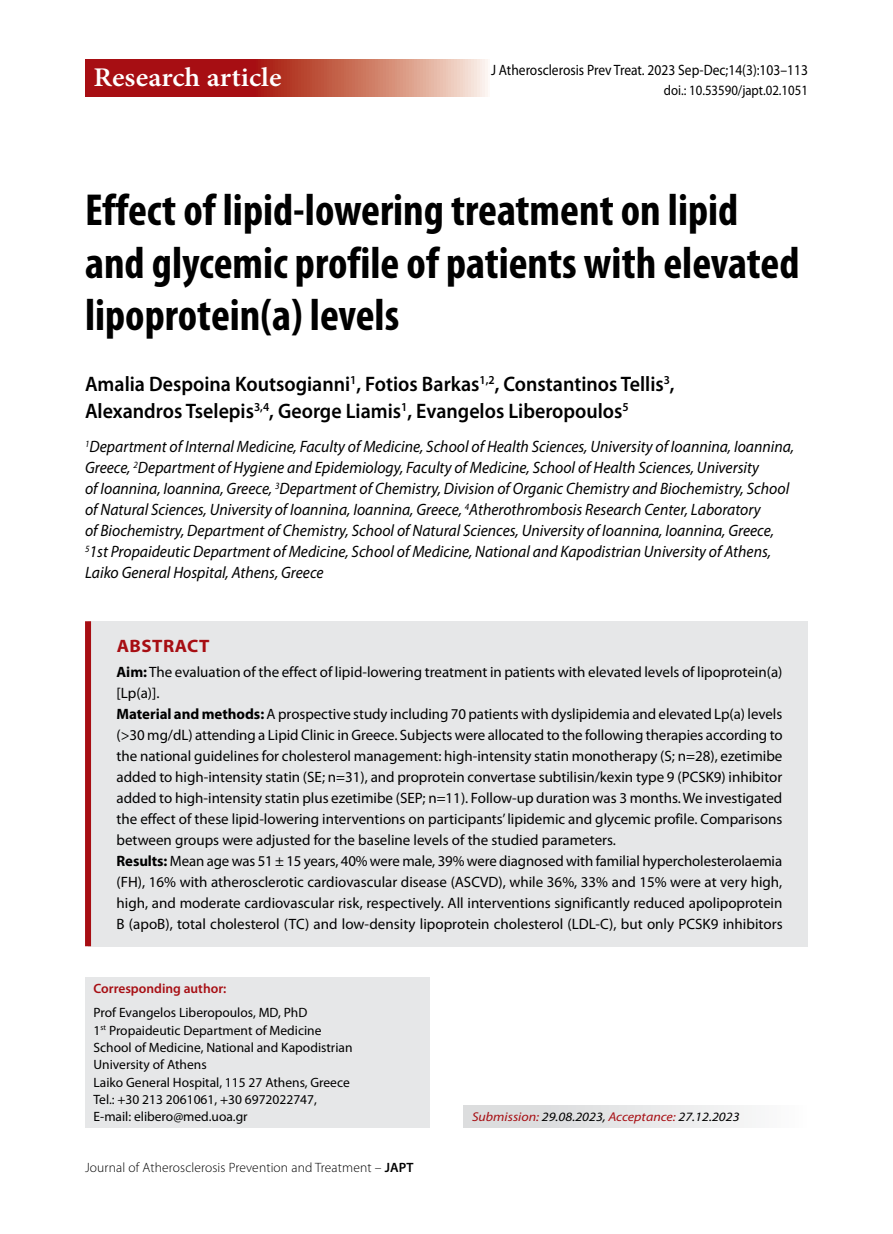
<style>
.page{position:relative;width:893px;height:1234px;background:#fff}
.page>*{position:absolute;margin:0;border:0;box-sizing:border-box;transform-origin:0 0}
.t1{font:700 condensed 45px/52.5px "Myriad Pro";color:#000}
.t2{font:600 27px "Minion Pro";color:#fff;scale:1.07 1}
.t3{font:600 21px/27px "Myriad Pro";color:#000;scale:.95 1}
.t4{font:700 18px "Myriad Pro";letter-spacing:.025em;color:#a70e13;scale:1.05 1}
.t5{font:italic 16.5px/21px "Myriad Pro";color:#000;scale:.95 1}
.t6{font:15px/21px "Myriad Pro";color:#000}
.t7{font:15px "Myriad Pro";color:#000;scale:.9 1}
.t8{font:14.25px "Myriad Pro";color:#000;scale:.9 1}
.t9{font:13.5px/17.2px "Myriad Pro";color:#000}
.t10{font:300 13.5px "Myriad Pro";letter-spacing:.01em;color:#000}
.t11{font:600 13.5px "Myriad Pro";color:#a70e13}
.t12{font:italic 12.75px "Myriad Pro";color:#a70e13;scale:1.1 1}
.s1{font-weight:700}
.s2{font-weight:600}
.s3{color:#000}
</style>
<div class="page">
<div style="left:463px;top:1104px;width:343px;height:23px;background:linear-gradient(to right,#d6d7d8,#fafafb)"></div>
<svg style="left:85px;top:60px;width:403px;height:36px;background:#be5047"></svg>
<div style="left:85px;top:976px;width:344px;height:151px;background:#e6e7e8"></div>
<div style="left:88px;top:621px;width:720px;height:325px;background:#e6e7e8"></div>
<div style="left:85px;top:621px;width:6px;height:325px;background:#a70e13"></div>
<h2 class="t2" style="left:94px;top:58px;width:177px">Research article</h2>
<p class="t7" style="left:491px;top:61px;width:354px">J Atherosclerosis Prev Treat. 2023 Sep-Dec;14(3):103–113</p>
<p class="t8" style="left:664px;top:81px;width:161px">doi.: 10.53590/japt.02.1051</p>
<h1 class="t1" style="left:85px;top:183px;width:716px">Effect of lipid-lowering treatment on lipid and glycemic profile of patients with elevated lipoprotein(a) levels</h1>
<h3 class="t3" style="left:85px;top:370px;width:622px">Amalia Despoina Koutsogianni<sup>1</sup>, Fotios Barkas<sup>1,2</sup>, Constantinos Tellis<sup>3</sup>,<br>Alexandros Tselepis<sup>3,4</sup>, George Liamis<sup>1</sup>, Evangelos Liberopoulos<sup>5</sup></h3>
<p class="t5" style="left:85px;top:436px;width:748px"><sup>1</sup>Department of Internal Medicine, Faculty of Medicine, School of Health Sciences, University of Ioannina, Ioannina, Greece, <sup>2</sup>Department of Hygiene and Epidemiology, Faculty of Medicine, School of Health Sciences, University<br>of Ioannina, Ioannina, Greece, <sup>3</sup>Department of Chemistry, Division of Organic Chemistry and Biochemistry, School of Natural Sciences, University of Ioannina, Ioannina, Greece, <sup>4</sup>Atherothrombosis Research Center, Laboratory<br>of Biochemistry, Department of Chemistry, School of Natural Sciences, University of Ioannina, Ioannina, Greece, <sup>5</sup>1st Propaideutic Department of Medicine, School of Medicine, National and Kapodistrian University of Athens, Laiko General Hospital, Athens, Greece</p>
<p class="t4" style="left:117px;top:633px;width:90px">Abstract</p>
<p class="t6" style="left:117px;top:661px;width:668px"><span class="s1">Aim:</span> The evaluation of the effect of lipid-lowering treatment in patients with elevated levels of lipoprotein(a) [Lp(a)].<br><span class="s1">Material and methods:</span> A prospective study including 70 patients with dyslipidemia and elevated Lp(a) levels (&gt;30 mg/dL) attending a Lipid Clinic in Greece. Subjects were allocated to the following therapies according to the national guidelines for cholesterol management: high-intensity statin monotherapy (S; n=28), ezetimibe added to high-intensity statin (SE; n=31), and proprotein convertase subtilisin/kexin type 9 (PCSK9) inhibitor added to high-intensity statin plus ezetimibe (SEP; n=11). Follow-up duration was 3 months. We investigated the effect of these lipid-lowering interventions on participants’ lipidemic and glycemic profile. Comparisons between groups were adjusted for the baseline levels of the studied parameters.<br><span class="s1">Results:</span> Mean age was 51 ± 15 years, 40% were male, 39% were diagnosed with familial hypercholesterolaemia (FH), 16% with atherosclerotic cardiovascular disease (ASCVD), while 36%, 33% and 15% were at very high, high, and moderate cardiovascular risk, respectively. All interventions significantly reduced apolipoprotein B (apoB), total cholesterol (TC) and low-density lipoprotein cholesterol (LDL-C), but only PCSK9 inhibitors</p>
<p class="t11" style="left:94px;top:980px;width:134px">Corresponding author:</p>
<p class="t9" style="left:94px;top:1003px;width:261px">Prof Evangelos Liberopoulos, MD, PhD<br>1<sup>st</sup> Propaideutic Department of Medicine School of Medicine, National and Kapodistrian University of Athens<br>Laiko General Hospital, 115 27 Athens, Greece Tel.: +30 213 2061061, +30 6972022747, E-mail: elibero@med.uoa.gr</p>
<p class="t10" style="left:85px;top:1158px;width:330px">Journal of Atherosclerosis Prevention and Treatment – <span class="s2">JAPT</span></p>
<p class="t12" style="left:472px;top:1108px;width:245px">Submission: <span class="s3">29.08.2023,</span> Acceptance: <span class="s3">27.12.2023</span></p>
</div>
